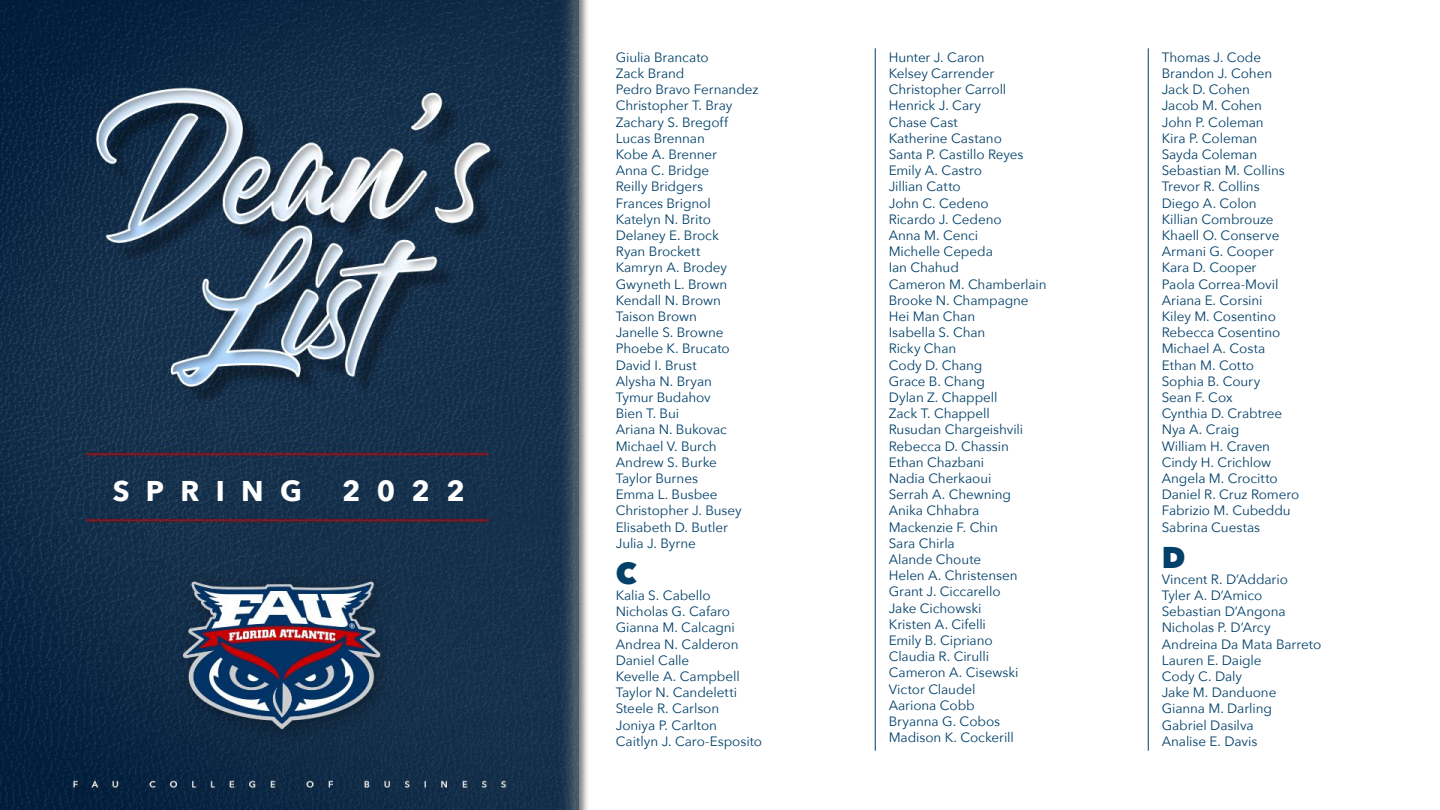
<style>
.page{position:relative;width:1440px;height:810px;background:#fff}
.page>*{position:absolute;margin:0;border:0;box-sizing:border-box;transform-origin:0 0}
.t1{font:800 30px "Avenir Next";color:#004069}
.t2{font:700 28.5px "Avenir Next";letter-spacing:.575em;color:#fff}
.t3{font:13.5px/16.2px "Avenir Next";letter-spacing:-.01em;color:#004069}
</style>
<div class="page">
<img style="left:0;top:0;width:1148px;height:810px">
<hr style="left:875px;top:48px;width:1px;height:703px;background:#004069">
<hr style="left:1148px;top:48px;width:1px;height:703px;background:#004069">
<h2 class="t2" style="left:113px;top:467px;width:191px">SPRING</h2>
<h2 class="t2" style="left:342px;top:467px;width:124px">2022</h2>
<p class="t3" style="left:616px;top:48px;width:144px">Giulia Brancato<br>Zack Brand<br>Pedro Bravo Fernandez<br>Christopher T. Bray<br>Zachary S. Bregoff<br>Lucas Brennan<br>Kobe A. Brenner<br>Anna C. Bridge<br>Reilly Bridgers<br>Frances Brignol<br>Katelyn N. Brito<br>Delaney E. Brock<br>Ryan Brockett<br>Kamryn A. Brodey<br>Gwyneth L. Brown<br>Kendall N. Brown<br>Taison Brown<br>Janelle S. Browne<br>Phoebe K. Brucato<br>David I. Brust<br>Alysha N. Bryan<br>Tymur Budahov<br>Bien T. Bui<br>Ariana N. Bukovac<br>Michael V. Burch<br>Andrew S. Burke<br>Taylor Burnes<br>Emma L. Busbee<br>Christopher J. Busey<br>Elisabeth D. Butler<br>Julia J. Byrne</p>
<h1 class="t1" style="left:616px;top:555px;width:22px">C</h1>
<p class="t3" style="left:616px;top:587px;width:148px">Kalia S. Cabello<br>Nicholas G. Cafaro<br>Gianna M. Calcagni<br>Andrea N. Calderon<br>Daniel Calle<br>Kevelle A. Campbell<br>Taylor N. Candeletti<br>Steele R. Carlson<br>Joniya P. Carlton<br>Caitlyn J. Caro-Esposito</p>
<p class="t3" style="left:889px;top:48px;width:159px">Hunter J. Caron<br>Kelsey Carrender<br>Christopher Carroll<br>Henrick J. Cary<br>Chase Cast<br>Katherine Castano<br>Santa P. Castillo Reyes<br>Emily A. Castro<br>Jillian Catto<br>John C. Cedeno<br>Ricardo J. Cedeno<br>Anna M. Cenci<br>Michelle Cepeda<br>Ian Chahud<br>Cameron M. Chamberlain<br>Brooke N. Champagne<br>Hei Man Chan<br>Isabella S. Chan<br>Ricky Chan<br>Cody D. Chang<br>Grace B. Chang<br>Dylan Z. Chappell<br>Zack T. Chappell<br>Rusudan Chargeishvili<br>Rebecca D. Chassin<br>Ethan Chazbani<br>Nadia Cherkaoui<br>Serrah A. Chewning<br>Anika Chhabra<br>Mackenzie F. Chin<br>Sara Chirla<br>Alande Choute<br>Helen A. Christensen<br>Grant J. Ciccarello<br>Jake Cichowski<br>Kristen A. Cifelli<br>Emily B. Cipriano<br>Claudia R. Cirulli<br>Cameron A. Cisewski<br>Victor Claudel<br>Aariona Cobb<br>Bryanna G. Cobos<br>Madison K. Cockerill</p>
<p class="t3" style="left:1162px;top:48px;width:139px">Thomas J. Code<br>Brandon J. Cohen<br>Jack D. Cohen<br>Jacob M. Cohen<br>John P. Coleman<br>Kira P. Coleman<br>Sayda Coleman<br>Sebastian M. Collins<br>Trevor R. Collins<br>Diego A. Colon<br>Killian Combrouze<br>Khaell O. Conserve<br>Armani G. Cooper<br>Kara D. Cooper<br>Paola Correa-Movil<br>Ariana E. Corsini<br>Kiley M. Cosentino<br>Rebecca Cosentino<br>Michael A. Costa<br>Ethan M. Cotto<br>Sophia B. Coury<br>Sean F. Cox<br>Cynthia D. Crabtree<br>Nya A. Craig<br>William H. Craven<br>Cindy H. Crichlow<br>Angela M. Crocitto<br>Daniel R. Cruz Romero<br>Fabrizio M. Cubeddu<br>Sabrina Cuestas</p>
<h1 class="t1" style="left:1162px;top:538px;width:25px">D</h1>
<p class="t3" style="left:1162px;top:570px;width:161px">Vincent R. D’Addario<br>Tyler A. D’Amico<br>Sebastian D’Angona<br>Nicholas P. D’Arcy<br>Andreina Da Mata Barreto<br>Lauren E. Daigle<br>Cody C. Daly<br>Jake M. Danduone<br>Gianna M. Darling<br>Gabriel Dasilva<br>Analise E. Davis</p>
</div>
